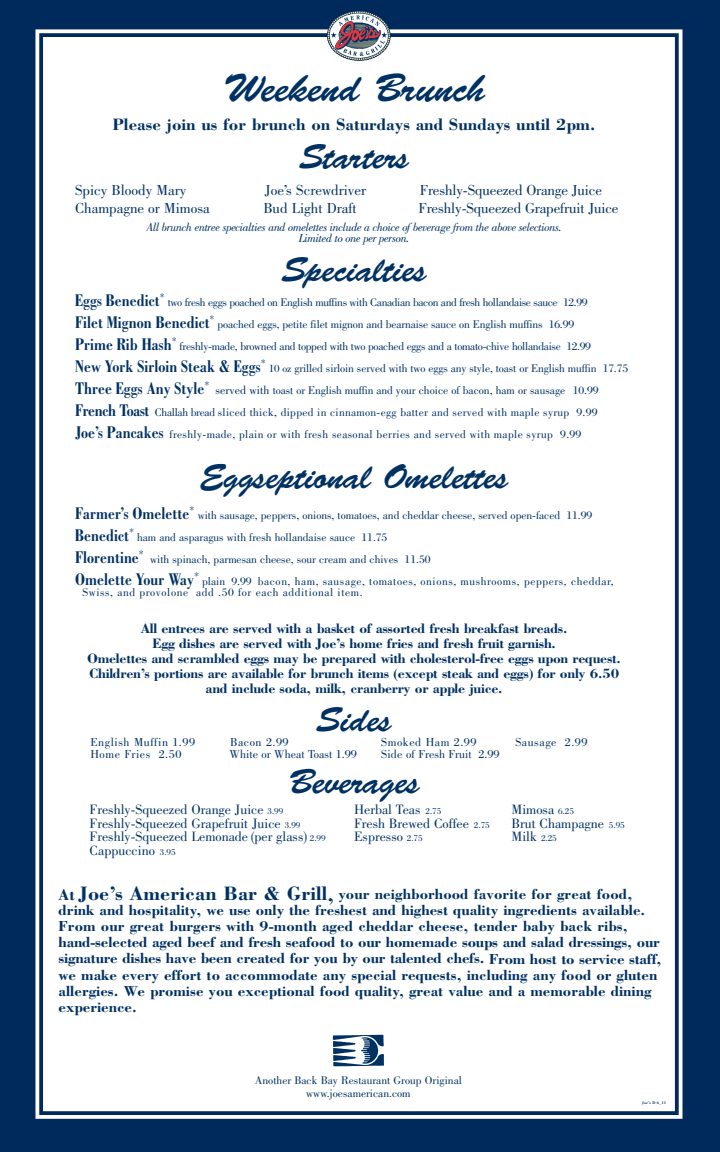
<style>
.page{position:relative;width:720px;height:1152px;background:#00295c}
.page>*{position:absolute;margin:0;border:0;box-sizing:border-box;transform-origin:0 0}
.t1{font:40px "Brush Script";letter-spacing:-.01em;color:#003163}
.t2{font:35px "Brush Script";letter-spacing:-.01em;color:#003163}
.t3{font:700 condensed 18px "Bodoni";color:#003163}
.t4{font:700 17px "Bodoni";color:#003163}
.t5{font:700 15px/16px "Bodoni";color:#003163}
.t6{font:15px "Bodoni";letter-spacing:-.005em;color:#003163}
.t7{font:700 14px/15px "Bodoni";letter-spacing:-.02em;color:#003163;text-align:center}
.t8{font:14px "Bodoni";color:#003163}
.t9{font:italic 12px/10.8px "Bodoni";letter-spacing:-.03em;color:#003163;text-align:center}
.t10{font:12px "Bodoni";letter-spacing:.045em;color:#003163}
.t11{font:12px "Bodoni";color:#003163}
.t12{font:11.5px/22px "Bodoni";letter-spacing:-.005em;color:#003163;text-align:center}
.t13{font:11.5px/11px "Bodoni";letter-spacing:.05em;color:#003163}
.t14{font:11.5px "Bodoni";letter-spacing:-.03em;color:#003163}
.t15{font:11.5px "Bodoni";letter-spacing:-.025em;color:#003163}
.t16{font:700 4px "Bodoni";color:#003163}
.s1{font-size:11px}
.s2{font-size:12px}
.s3{font-weight:700;font-stretch:condensed;font-size:18px}
.s4{font-size:9px}
.s5{font-size:16px}
.s6{font-size:20px}
</style>
<div class="page">
<div style="left:35px;top:29px;width:648px;height:1090px;background:#fff"></div>
<img style="left:332px;top:1035px;width:56px;height:32px">
<svg style="left:327px;top:11px;width:64px;height:50px"></svg>
<h1 class="t1" style="left:223px;top:77px;width:263px">Weekend Brunch</h1>
<h3 class="t4" style="left:113px;top:118px;width:485px">Please join us for brunch on Saturdays and Sundays until 2pm.</h3>
<h2 class="t2" style="left:299px;top:147px;width:112px">Starters</h2>
<h3 class="t6" style="left:75px;top:184px;width:113px">Spicy Bloody Mary</h3>
<h3 class="t6" style="left:265px;top:184px;width:103px">Joe’s Screwdriver</h3>
<h3 class="t6" style="left:420px;top:184px;width:184px">Freshly-Squeezed Orange Juice</h3>
<h3 class="t6" style="left:75px;top:202px;width:136px">Champagne or Mimosa</h3>
<h3 class="t6" style="left:263px;top:202px;width:95px">Bud Light Draft</h3>
<h3 class="t6" style="left:419px;top:202px;width:202px">Freshly-Squeezed Grapefruit Juice</h3>
<p class="t9" style="left:147px;top:223px;width:416px">All brunch entree specialties and omelettes include a choice of beverage from the above selections.<br>Limited to one per person.</p>
<h2 class="t2" style="left:281px;top:259px;width:147px">Specialties</h2>
<h3 class="t3" style="left:75px;top:294px;width:91px">Eggs Benedict<sup>*</sup></h3>
<p class="t14" style="left:168px;top:298px;width:421px">two fresh eggs poached on English muffins with Canadian bacon and fresh hollandaise sauce 12.99</p>
<h3 class="t3" style="left:75px;top:316px;width:141px">Filet Mignon Benedict<sup>*</sup></h3>
<p class="t12" style="left:218px;top:314px;width:358px">poached eggs, petite filet mignon and bearnaise sauce on English muffins 16.99</p>
<h3 class="t3" style="left:75px;top:338px;width:103px">Prime Rib Hash<sup>*</sup></h3>
<p class="t15" style="left:180px;top:342px;width:413px">freshly-made, browned and topped with two poached eggs and a tomato-chive hollandaise 12.99</p>
<h3 class="t3" style="left:75px;top:360px;width:192px">New York Sirloin Steak &amp; Eggs<sup>*</sup></h3>
<p class="t12" style="left:269px;top:358px;width:361px"><span class="s1">10 oz</span> grilled sirloin served with two eggs any style, toast or English muffin 17.75</p>
<h3 class="t3" style="left:75px;top:382px;width:136px">Three Eggs Any Style<sup>*</sup></h3>
<p class="t12" style="left:75px;top:380px;width:525px;text-align:justify;text-indent:141px"><span class="s2">served with</span> toast or English muffin and your choice of bacon, ham or sausage 10.99<br><span class="s3">French Toast</span> Challah bread sliced thick, dipped in cinnamon-egg batter and served with maple syrup 9.99<br><span class="s3">Joe’s Pancakes</span> freshly-made, plain or with fresh seasonal berries and served with maple syrup 9.99</p>
<h2 class="t2" style="left:200px;top:466px;width:311px">Eggseptional Omelettes</h2>
<h3 class="t3" style="left:75px;top:507px;width:121px">Farmer’s Omelette<sup>*</sup></h3>
<p class="t12" style="left:198px;top:505px;width:396px">with sausage, peppers, onions, tomatoes, and cheddar cheese, served open-faced 11.99</p>
<h3 class="t3" style="left:75px;top:529px;width:60px">Benedict<sup>*</sup></h3>
<p class="t12" style="left:137px;top:527px;width:252px">ham and asparagus with fresh hollandaise sauce 11.75</p>
<h3 class="t3" style="left:75px;top:551px;width:70px">Florentine<sup>*</sup></h3>
<p class="t12" style="left:150px;top:549px;width:282px">with spinach, parmesan cheese, sour cream and chives 11.50</p>
<h3 class="t3" style="left:75px;top:573px;width:126px">Omelette Your Way<sup>*</sup></h3>
<p class="t13" style="left:83px;top:577px;width:533px;text-indent:120px">plain 9.99 bacon, ham, sausage, tomatoes, onions, mushrooms, peppers, cheddar,<br>Swiss, and provolone add .50 for each additional item.</p>
<p class="t7" style="left:87px;top:622px;width:536px">All entrees are served with a basket of assorted fresh breakfast breads.<br>Egg dishes are served with Joe’s home fries and fresh fruit garnish.<br>Omelettes and scrambled eggs may be prepared with cholesterol-free eggs upon request.<br>Children’s portions are available for brunch items (except steak and eggs) for only 6.50 and include soda, milk, cranberry or apple juice.</p>
<h2 class="t2" style="left:316px;top:710px;width:77px">Sides</h2>
<p class="t10" style="left:90px;top:737px;width:106px">English Muffin 1.99</p>
<p class="t10" style="left:230px;top:737px;width:60px">Bacon 2.99</p>
<p class="t10" style="left:381px;top:737px;width:97px">Smoked Ham 2.99</p>
<p class="t10" style="left:515px;top:737px;width:74px">Sausage 2.99</p>
<p class="t10" style="left:90px;top:749px;width:92px">Home Fries 2.50</p>
<p class="t11" style="left:230px;top:749px;width:129px">White or Wheat Toast 1.99</p>
<p class="t11" style="left:381px;top:749px;width:120px">Side of Fresh Fruit 2.99</p>
<h2 class="t2" style="left:288px;top:772px;width:133px">Beverages</h2>
<p class="t8" style="left:90px;top:804px;width:195px">Freshly-Squeezed Orange Juice <span class="s4">3.99</span></p>
<p class="t8" style="left:354px;top:804px;width:89px">Herbal Teas <span class="s4">2.75</span></p>
<p class="t8" style="left:512px;top:804px;width:64px">Mimosa <span class="s4">6.25</span></p>
<p class="t8" style="left:90px;top:818px;width:212px">Freshly-Squeezed Grapefruit Juice <span class="s4">3.99</span></p>
<p class="t8" style="left:354px;top:818px;width:137px">Fresh Brewed Coffee <span class="s4">2.75</span></p>
<p class="t8" style="left:512px;top:818px;width:115px">Brut Champagne <span class="s4">5.95</span></p>
<p class="t8" style="left:90px;top:831px;width:237px">Freshly-Squeezed Lemonade (per glass) <span class="s4">2.99</span></p>
<p class="t8" style="left:354px;top:831px;width:70px">Espresso <span class="s4">2.75</span></p>
<p class="t8" style="left:512px;top:831px;width:47px">Milk <span class="s4">2.25</span></p>
<p class="t8" style="left:90px;top:845px;width:87px">Cappuccino <span class="s4">3.95</span></p>
<p class="t5" style="left:59px;top:887px;width:604px"><span class="s5">At</span> <span class="s6">Joe’s American Bar &amp; Grill,</span> your neighborhood favorite for great food, drink and hospitality, we use only the freshest and highest quality ingredients available.<br>From our great burgers with 9-month aged cheddar cheese, tender baby back ribs, hand-selected aged beef and fresh seafood to our homemade soups and salad dressings, our signature dishes have been created for you by our talented chefs. From host to service staff,</p>
<h3 class="t5" style="left:59px;top:969px;width:600px">we make every effort to accommodate any special requests, including any food or gluten allergies. We promise you exceptional food quality, great value and a memorable dining experience.</h3>
<p class="t12" style="left:255px;top:1074px;width:209px;line-height:13.8px">Another Back Bay Restaurant Group Original www.joesamerican.com</p>
<p class="t16" style="left:642px;top:1101px;width:26px">Joe’s D 6_11</p>
</div>
